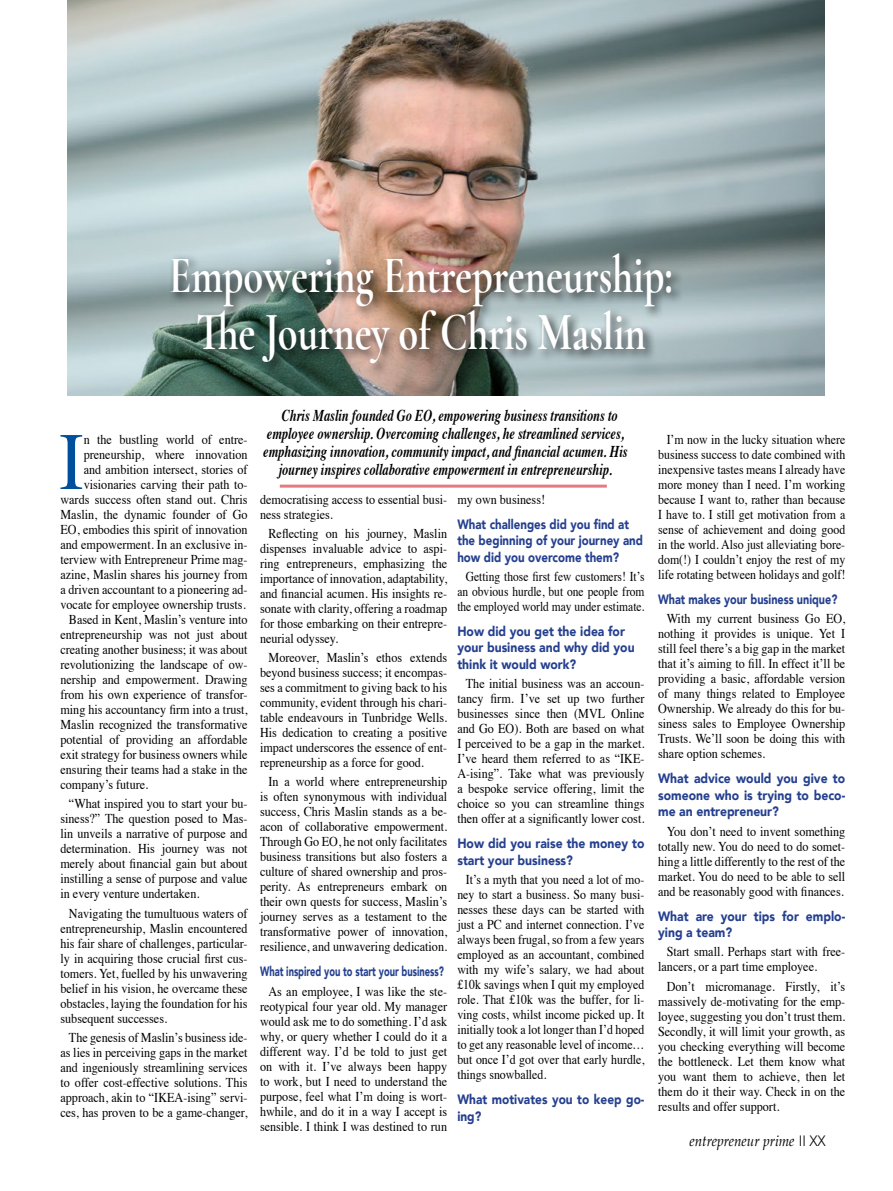
<style>
.page{position:relative;width:893px;height:1191px;background:#fff}
.page>*{position:absolute;margin:0;border:0;box-sizing:border-box;transform-origin:0 0}
.t1{font:81.45px "Times";color:#004f9d;scale:.9 1}
.t2{font:700 54px/57px "Cormorant Garamond";color:#fff;text-align:center;scale:.75 1}
.t3{font:italic 700 16.5px/18px "Times";color:#000;text-align:center;scale:.75 1}
.t4{font:italic 15px "Palatino";color:#000;scale:.9 1}
.t5{font:13.5px/15px "Times";color:#000;text-align:justify;scale:.9 1}
.t6{font:13.5px/15px "Times";color:#000;text-align:justify;scale:.88 1}
.t7{font:900 13.5px/16.5px "Avenir";color:#25408f;scale:.9 1}
.t8{font:13.5px/15px "Times";color:#000;text-align:justify;scale:.85 1}
.t9{font:900 13.5px/16.5px "Avenir";color:#25408f;scale:.85 1}
.t10{font:900 13.5px "Avenir";color:#25408f;scale:.69 1}
.t11{font:900 13.5px/16.5px "Avenir";color:#25408f;scale:.88 1}
.t12{font:900 13.5px "Avenir";color:#25408f;scale:.8 1}
.s1{font-family:"Avenir";font-weight:300;font-style:normal}
</style>
<div class="page">
<img style="left:68px;top:0;width:757px;height:395px">
<div style="left:168px;top:249px;width:516px;height:128px;background:#000;opacity:.75"></div>
<hr style="left:280px;top:484px;width:327px;height:3px;background:#d2232a">
<h2 class="t2" style="left:169px;top:246px;width:673px">Empowering Entrepreneurship:<br>The Journey of Chris Maslin</h2>
<h1 class="t1" style="left:59px;top:385px;width:29px">I</h1>
<p class="t5" style="left:84px;top:431px;width:184px">n the bustling world of entre-</p>
<p class="t5" style="left:84px;top:446px;width:184px">preneurship, where innovation</p>
<p class="t5" style="left:84px;top:461px;width:184px">and ambition intersect, stories of</p>
<p class="t5" style="left:84px;top:476px;width:184px">visionaries carving their path to-</p>
<p class="t5" style="left:60px;top:491px;width:209px">wards success often stand out. Chris</p>
<p class="t5" style="left:60px;top:506px;width:209px">Maslin, the dynamic founder of Go</p>
<p class="t5" style="left:60px;top:521px;width:209px">EO, embodies this spirit of innovation</p>
<p class="t5" style="left:60px;top:536px;width:209px">and empowerment. In an exclusive in-</p>
<p class="t5" style="left:60px;top:551px;width:209px">terview with Entrepreneur Prime mag-</p>
<p class="t5" style="left:60px;top:566px;width:209px">azine, Maslin shares his journey from</p>
<p class="t5" style="left:60px;top:581px;width:209px">a driven accountant to a pioneering ad-</p>
<p class="t5" style="left:60px;top:596px;width:207px">vocate for employee ownership trusts.</p>
<p class="t5" style="left:69px;top:611px;width:200px">Based in Kent, Maslin’s venture into</p>
<p class="t5" style="left:60px;top:626px;width:209px">entrepreneurship was not just about</p>
<p class="t5" style="left:60px;top:641px;width:209px">creating another business; it was about</p>
<p class="t5" style="left:60px;top:656px;width:209px">revolutionizing the landscape of ow-</p>
<p class="t5" style="left:60px;top:671px;width:209px">nership and empowerment. Drawing</p>
<p class="t5" style="left:60px;top:686px;width:209px">from his own experience of transfor-</p>
<p class="t5" style="left:60px;top:701px;width:209px">ming his accountancy firm into a trust,</p>
<p class="t5" style="left:60px;top:716px;width:209px">Maslin recognized the transformative</p>
<p class="t5" style="left:60px;top:731px;width:209px">potential of providing an affordable</p>
<p class="t5" style="left:60px;top:746px;width:209px">exit strategy for business owners while</p>
<p class="t5" style="left:60px;top:761px;width:209px">ensuring their teams had a stake in the</p>
<p class="t5" style="left:60px;top:776px;width:99px">company’s future.</p>
<p class="t5" style="left:60px;top:795px;width:209px;text-indent:9px">“What inspired you to start your bu&shy;siness?” The question posed to Mas&shy;lin unveils a narrative of purpose and determination. His journey was not merely about financial gain but about instilling a sense of purpose and value in every venture undertaken.</p>
<p class="t5" style="left:60px;top:904px;width:209px;text-indent:9px">Navigating the tumultuous waters of entrepreneurship, Maslin encountered his fair share of challenges, particular&shy;ly in acquiring those crucial first cus&shy;tomers. Yet, fuelled by his unwavering belief in his vision, he overcame these obstacles, laying the foundation for his subsequent successes.</p>
<p class="t5" style="left:60px;top:1028px;width:209px;text-indent:9px">The genesis of Maslin’s business ide&shy;as lies in perceiving gaps in the market and ingeniously streamlining services to offer cost-effective solutions. This approach, akin to “IKEA-ising” servi&shy;ces, has proven to be a game-changer,</p>
<p class="t3" style="left:263px;top:404px;width:487px">Chris Maslin founded Go EO, empowering business transitions to employee ownership. Overcoming challenges, he streamlined services, emphasizing innovation, community impact, and financial acumen. His journey inspires collaborative empowerment in entrepreneurship.</p>
<p class="t5" style="left:260px;top:490px;width:209px">democratising access to essential busi&shy;ness strategies.</p>
<p class="t5" style="left:260px;top:524px;width:209px;text-indent:9px">Reflecting on his journey, Maslin dispenses invaluable advice to aspi&shy;ring entrepreneurs, emphasizing the importance of innovation, adaptability, and financial acumen. His insights re&shy;sonate with clarity, offering a roadmap for those embarking on their entrepre&shy;neurial odyssey.</p>
<p class="t5" style="left:260px;top:649px;width:209px;text-indent:9px">Moreover, Maslin’s ethos extends beyond business success; it encompas&shy;ses a commitment to giving back to his community, evident through his chari&shy;table endeavours in Tunbridge Wells.<br>His dedication to creating a positive impact underscores the essence of ent&shy;repreneurship as a force for good.</p>
<p class="t5" style="left:260px;top:773px;width:209px;text-indent:9px">In a world where entrepreneurship is often synonymous with individual success, Chris Maslin stands as a be&shy;acon of collaborative empowerment.<br>Through Go EO, he not only facilitates business transitions but also fosters a culture of shared ownership and pros&shy;perity. As entrepreneurs embark on their own quests for success, Maslin’s journey serves as a testament to the transformative power of innovation, resilience, and unwavering dedication.</p>
<p class="t10" style="left:260px;top:960px;width:268px">What inspired you to start your business?</p>
<p class="t5" style="left:260px;top:982px;width:209px;text-indent:9px">As an employee, I was like the ste&shy;reotypical four year old. My manager would ask me to do something. I’d ask why, or query whether I could do it a different way. I’d be told to just get on with it. I’ve always been happy to work, but I need to understand the purpose, feel what I’m doing is wort&shy;hwhile, and do it in a way I accept is sensible. I think I was destined to run</p>
<p class="t5" style="left:457px;top:490px;width:99px">my own business!</p>
<p class="t9" style="left:457px;top:515px;width:220px">What challenges did you find at the beginning of your journey and how did you overcome them?</p>
<p class="t8" style="left:457px;top:567px;width:222px;text-indent:9px">Getting those first few customers! It’s an obvious hurdle, but one people from the employed world may under estimate.</p>
<p class="t7" style="left:457px;top:622px;width:198px">How did you get the idea for your business and why did you think it would work?</p>
<p class="t5" style="left:457px;top:675px;width:209px;text-indent:9px">The initial business was an accoun&shy;tancy firm. I’ve set up two further businesses since then (MVL Online and Go EO). Both are based on what I perceived to be a gap in the market.<br>I’ve heard them referred to as “IKE-A-ising”. Take what was previously a bespoke service offering, limit the choice so you can streamline things then offer at a significantly lower cost.</p>
<p class="t7" style="left:457px;top:835px;width:209px">How did you raise the money to start your business?</p>
<p class="t6" style="left:457px;top:870px;width:214px;text-indent:9px">It’s a myth that you need a lot of mo&shy;ney to start a business. So many busi&shy;nesses these days can be started with just a PC and internet connection. I’ve always been frugal, so from a few years employed as an accountant, combined with my wife’s salary, we had about £10k savings when I quit my employed role. That £10k was the buffer, for li&shy;ving costs, whilst income picked up. It initially took a lot longer than I’d hoped to get any reasonable level of income… but once I’d got over that early hurdle, things snowballed.</p>
<p class="t11" style="left:457px;top:1090px;width:214px">What motivates you to keep go&shy;ing?</p>
<p class="t6" style="left:658px;top:431px;width:214px;text-indent:9px">I’m now in the lucky situation where business success to date combined with inexpensive tastes means I already have more money than I need. I’m working because I want to, rather than because I have to. I still get motivation from a sense of achievement and doing good in the world. Also just alleviating bore&shy;dom(!) I couldn’t enjoy the rest of my life rotating between holidays and golf!</p>
<p class="t12" style="left:658px;top:588px;width:225px">What makes your business unique?</p>
<p class="t5" style="left:658px;top:610px;width:209px;text-indent:9px">With my current business Go EO, nothing it provides is unique. Yet I still feel there’s a big gap in the market that it’s aiming to fill. In effect it’ll be providing a basic, affordable version of many things related to Employee Ownership. We already do this for bu&shy;siness sales to Employee Ownership Trusts. We’ll soon be doing this with share option schemes.</p>
<p class="t7" style="left:658px;top:770px;width:209px;text-align:justify">What advice would you give to someone who is trying to beco&shy;me an entrepreneur?</p>
<p class="t5" style="left:658px;top:822px;width:209px;text-indent:9px">You don’t need to invent something totally new. You do need to do somet&shy;hing a little differently to the rest of the market. You do need to be able to sell and be reasonably good with finances.</p>
<p class="t7" style="left:658px;top:907px;width:209px">What are your tips for emplo&shy;ying a team?</p>
<p class="t5" style="left:658px;top:943px;width:209px;text-indent:9px">Start small. Perhaps start with free&shy;lancers, or a part time employee.</p>
<p class="t5" style="left:658px;top:977px;width:209px;text-indent:9px">Don’t micromanage. Firstly, it’s massively de-motivating for the emp&shy;loyee, suggesting you don’t trust them.<br>Secondly, it will limit your growth, as you checking everything will become the bottleneck. Let them know what you want them to achieve, then let them do it their way. Check in on the results and offer support.</p>
<p class="t4" style="left:689px;top:1128px;width:153px">entrepreneur prime <span class="s1">II XX</span></p>
</div>
